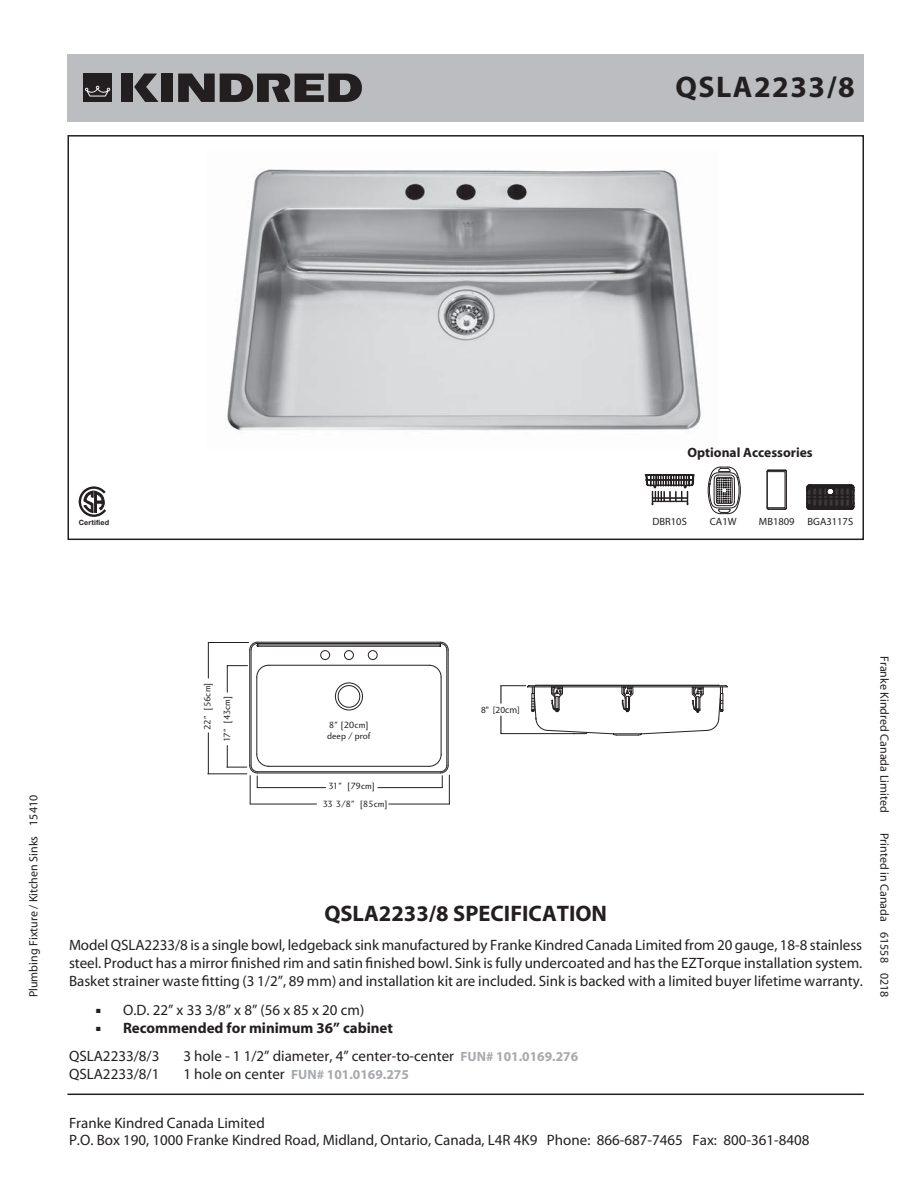
<style>
.page{position:relative;width:918px;height:1188px;background:#fff}
.page>*{position:absolute;margin:0;border:0;box-sizing:border-box;transform-origin:0 0}
.t1{font:700 30px "Myriad";letter-spacing:.05em;color:#231f20}
.t2{font:700 22.5px "Myriad";color:#231f20}
.t3{font:15px/18px "Myriad";color:#231f20;text-align:justify}
.t4{font:700 15px "Myriad";color:#231f20}
.t5{font:700 13.5px "Myriad";color:#a7a9ac}
.t6{font:700 13.5px "Myriad";color:#231f20}
.t7{font:12px "Myriad";color:#231f20}
.t8{font:10.5px "Myriad";color:#231f20}
.t9{font:9.3px/17.7px "Charlotte Sans Book Plain";letter-spacing:-.03em;color:#231f20}
.t10{font:9.3px/19.5px "Charlotte Sans Book Plain";letter-spacing:-.04em;color:#231f20}
.t11{font:9.3px/11.2px "Charlotte Sans Book Plain";color:#231f20}
.t12{font:9.3px "Myriad Pro";color:#231f20}
.t13{font:700 7.2px "Helvetica Neue";letter-spacing:.02em;color:#231f20}
.s1{font-weight:700;font-size:13.5px;color:#a7a9ac}
.s2{font-weight:400;font-size:15px;color:#231f20}
</style>
<div class="page">
<div style="left:68px;top:54px;width:796px;height:68px;background:#bbbdc0"></div>
<img style="left:225px;top:169px;width:476px;height:262px">
<div style="left:68px;top:135px;width:796px;height:405px;border:2px solid #231f20"></div>
<hr style="left:208px;top:642px;width:41px;height:1px;background:#231f20">
<hr style="left:208px;top:773px;width:39px;height:1px;background:#231f20">
<hr style="left:208px;top:643px;width:1px;height:35px;background:#231f20">
<hr style="left:208px;top:733px;width:1px;height:41px;background:#231f20">
<svg style="left:227px;top:665px;width:21px;height:27px"></svg>
<hr style="left:250px;top:804px;width:67px;height:1px;background:#231f20">
<hr style="left:389px;top:804px;width:60px;height:1px;background:#231f20">
<hr style="left:257px;top:787px;width:69px;height:1px;background:#231f20">
<hr style="left:378px;top:787px;width:64px;height:1px;background:#231f20">
<hr style="left:448px;top:650px;width:1px;height:115px;background:#231f20">
<hr style="left:257px;top:773px;width:184px;height:1px;background:#231f20">
<hr style="left:249px;top:650px;width:1px;height:115px;background:#231f20">
<hr style="left:257px;top:642px;width:184px;height:1px;background:#231f20">
<div style="left:335px;top:682px;width:28px;height:28px;border:1px solid #231f20;border-radius:50%"></div>
<svg style="left:428px;top:664px;width:14px;height:14px"></svg>
<svg style="left:256px;top:664px;width:14px;height:14px"></svg>
<hr style="left:269px;top:766px;width:160px;height:1px;background:#231f20">
<hr style="left:441px;top:677px;width:1px;height:77px;background:#231f20">
<hr style="left:269px;top:665px;width:160px;height:1px;background:#231f20">
<hr style="left:256px;top:677px;width:1px;height:77px;background:#231f20">
<div style="left:368px;top:650px;width:10px;height:10px;border:1px solid #231f20;border-radius:50%"></div>
<div style="left:344px;top:650px;width:10px;height:10px;border:1px solid #231f20;border-radius:50%"></div>
<div style="left:320px;top:650px;width:10px;height:10px;border:1px solid #231f20;border-radius:50%"></div>
<div style="left:338px;top:685px;width:22px;height:23px;border:1px solid #231f20;border-radius:50%"></div>
<hr style="left:258px;top:646px;width:182px;height:1px;background:#231f20">
<hr style="left:258px;top:644px;width:182px;height:1px;background:#231f20">
<hr style="left:251px;top:650px;width:1px;height:115px;background:#231f20">
<svg style="left:227px;top:746px;width:43px;height:58px"></svg>
<hr style="left:258px;top:771px;width:182px;height:1px;background:#231f20">
<svg style="left:428px;top:753px;width:22px;height:51px"></svg>
<hr style="left:446px;top:650px;width:1px;height:115px;background:#231f20">
<svg style="left:439px;top:641px;width:10px;height:10px"></svg>
<hr style="left:257px;top:643px;width:183px;height:1px;background:#231f20">
<svg style="left:249px;top:641px;width:10px;height:10px"></svg>
<svg style="left:500px;top:684px;width:228px;height:52px"></svg>
<hr style="left:67px;top:1094px;width:797px;height:1px;background:#231f20">
<svg style="left:134px;top:74px;width:25px;height:28px"></svg>
<div style="left:161px;top:74px;width:12px;height:28px;background:#231f20"></div>
<svg style="left:178px;top:74px;width:184px;height:28px"></svg>
<div style="left:84px;top:74px;width:28px;height:28px;background:#231f20"></div>
<div style="left:121px;top:74px;width:12px;height:28px;background:#231f20"></div>
<svg style="left:85px;top:86px;width:25px;height:11px"></svg>
<svg style="left:767px;top:470px;width:20px;height:40px"></svg>
<svg style="left:806px;top:485px;width:49px;height:25px"></svg>
<svg style="left:79px;top:486px;width:30px;height:55px"></svg>
<svg style="left:645px;top:474px;width:49px;height:31px"></svg>
<svg style="left:708px;top:467px;width:33px;height:47px"></svg>
<h1 class="t1" style="left:675px;top:76px;width:181px">QSLA2233/8</h1>
<p class="t6" style="left:688px;top:448px;width:127px">Optional Accessories</p>
<p class="t13" style="left:79px;top:520px;width:32px">Certified</p>
<p class="t8" style="left:653px;top:517px;width:36px">DBR10S</p>
<p class="t8" style="left:710px;top:517px;width:28px">CA1W</p>
<p class="t8" style="left:759px;top:517px;width:96px">MB1809 BGA3117S</p>
<p class="t7" style="left:29px;top:997px;width:204px;rotate:-90deg">Plumbing Fixture / Kitchen Sinks 15410</p>
<p class="t10" style="left:198px;top:742px;width:61px;text-indent:12px;rotate:-90deg">22" [56cm]<br>17" [43cm]</p>
<p class="t11" style="left:327px;top:719px;width:45px">8" [20cm] deep / prof</p>
<p class="t9" style="left:323px;top:777px;width:67px;text-indent:6px">31" [79cm]<br>33 3/8" [85cm]</p>
<p class="t12" style="left:481px;top:704px;width:40px">8" [20cm]</p>
<h2 class="t2" style="left:324px;top:905px;width:284px">QSLA2233/8 SPECIFICATION</h2>
<p class="t3" style="left:69px;top:937px;width:796px">Model QSLA2233/8 is a single bowl, ledgeback sink manufactured by Franke Kindred Canada Limited from 20 gauge, 18-8 stainless steel. Product has a mirror finished rim and satin finished bowl. Sink is fully undercoated and has the EZTorque installation system.<br>Basket strainer waste fitting (3 1/2”, 89 mm) and installation kit are included. Sink is backed with a limited buyer lifetime warranty.</p>
<p class="t3" style="left:123px;top:1001px;width:243px">O.D. 22” x 33 3/8” x 8” (56 x 85 x 20 cm)</p>
<p class="t4" style="left:123px;top:1022px;width:272px">Recommended for minimum 36” cabinet</p>
<p class="t3" style="left:69px;top:1048px;width:92px">QSLA2233/8/3</p>
<p class="t3" style="left:183px;top:1048px;width:396px">3 hole - 1 1/2” diameter, 4” center-to-center <span class="s1">FUN# 101.0169.276</span></p>
<p class="t3" style="left:69px;top:1066px;width:92px">QSLA2233/8/1</p>
<p class="t5" style="left:183px;top:1070px;width:227px"><span class="s2">1 hole on center</span> FUN# 101.0169.275</p>
<p class="t3" style="left:69px;top:1116px;width:742px;line-height:16.5px">Franke Kindred Canada Limited<br>P.O. Box 190, 1000 Franke Kindred Road, Midland, Ontario, Canada, L4R 4K9 Phone: 866-687-7465 Fax: 800-361-8408</p>
<p class="t7" style="left:889px;top:656px;width:158px;rotate:90deg">Franke Kindred Canada Limited</p>
<p class="t7" style="left:889px;top:833px;width:166px;rotate:90deg">Printed in Canada 61558 0218</p>
</div>
